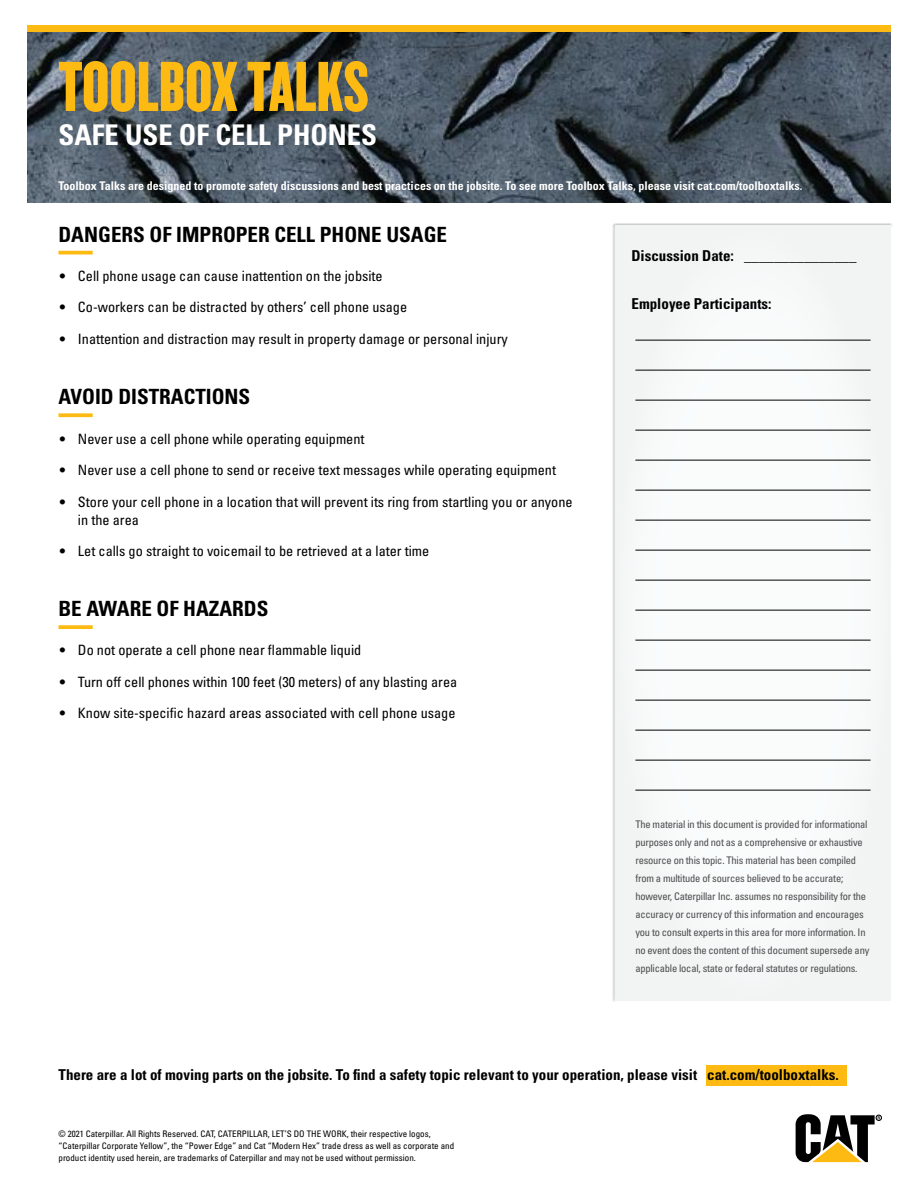
<style>
.page{position:relative;width:918px;height:1188px;background:#fff}
.page>*{position:absolute;margin:0;border:0;box-sizing:border-box;transform-origin:0 0}
.t1{font:73.65px "Knockout 68 Full Featherwt";color:#fdba12}
.t2{font:28.5px "Univers LTCYR 67 Bold Cond";color:#fff}
.t3{font:21px "Univers LTCYR 67 Bold Cond";color:#000}
.t4{font:15px "Univers LTCYR 67 Bold Cond";color:#000}
.t5{font:condensed 14.25px/18px "Univers LTCYR 57";color:#000}
.t6{font:12px "Univers LTCYR 67 Bold Cond";color:#fff}
.t7{font:condensed 10.5px/18px "Univers LTCYR 57";letter-spacing:-.02em;color:#4d4d4f}
.t8{font:condensed 9px/12px "Univers LTCYR 57";color:#000}
.s1{font-family:"Univers LTCYR 57";font-stretch:condensed}
</style>
<div class="page">
<svg style="left:27px;top:32px;width:864px;height:170px;background:#45505b"></svg>
<div style="left:27px;top:26px;width:864px;height:6px;background:#fdba12"></div>
<div style="left:615px;top:225px;width:276px;height:776px;background:#f8fafa"></div>
<hr style="left:635px;top:340px;width:236px;height:1px;background:#000">
<hr style="left:635px;top:370px;width:236px;height:1px;background:#000">
<hr style="left:635px;top:400px;width:236px;height:1px;background:#000">
<hr style="left:635px;top:430px;width:236px;height:1px;background:#000">
<hr style="left:635px;top:460px;width:236px;height:1px;background:#000">
<hr style="left:635px;top:490px;width:236px;height:1px;background:#000">
<hr style="left:635px;top:520px;width:236px;height:1px;background:#000">
<hr style="left:635px;top:550px;width:236px;height:1px;background:#000">
<hr style="left:635px;top:580px;width:236px;height:1px;background:#000">
<hr style="left:635px;top:610px;width:236px;height:1px;background:#000">
<hr style="left:635px;top:640px;width:236px;height:1px;background:#000">
<hr style="left:635px;top:670px;width:236px;height:1px;background:#000">
<hr style="left:635px;top:730px;width:236px;height:1px;background:#000">
<hr style="left:635px;top:700px;width:236px;height:1px;background:#000">
<hr style="left:635px;top:760px;width:236px;height:1px;background:#000">
<hr style="left:635px;top:790px;width:236px;height:1px;background:#000">
<svg style="left:58px;top:251px;width:35px;height:4px"></svg>
<svg style="left:58px;top:413px;width:35px;height:4px"></svg>
<svg style="left:58px;top:625px;width:35px;height:4px"></svg>
<div style="left:706px;top:1065px;width:141px;height:20px;background:#fdba12"></div>
<svg style="left:796px;top:1114px;width:86px;height:48px"></svg>
<h1 class="t1" style="left:58px;top:42px;width:312px">TOOLBOX TALKS</h1>
<h2 class="t2" style="left:58px;top:118px;width:320px">SAFE USE OF CELL PHONES</h2>
<p class="t6" style="left:58px;top:178px;width:746px">Toolbox Talks are designed to promote safety discussions and best practices on the jobsite. To see more Toolbox Talks, please visit cat.com/toolboxtalks.</p>
<h3 class="t3" style="left:58px;top:221px;width:390px">DANGERS OF IMPROPER CELL PHONE USAGE</h3>
<p class="t5" style="left:60px;top:266px;width:324px">• Cell phone usage can cause inattention on the jobsite</p>
<p class="t5" style="left:60px;top:298px;width:349px">• Co-workers can be distracted by others’ cell phone usage</p>
<p class="t5" style="left:60px;top:329px;width:449px">• Inattention and distraction may result in property damage or personal injury</p>
<h3 class="t3" style="left:58px;top:384px;width:193px">AVOID DISTRACTIONS</h3>
<p class="t5" style="left:60px;top:429px;width:306px">• Never use a cell phone while operating equipment</p>
<p class="t5" style="left:60px;top:461px;width:498px">• Never use a cell phone to send or receive text messages while operating equipment</p>
<p class="t5" style="left:78px;top:492px;width:496px;text-indent:-18px">• Store your cell phone in a location that will prevent its ring from startling you or anyone in the area</p>
<p class="t5" style="left:60px;top:542px;width:371px">• Let calls go straight to voicemail to be retrieved at a later time</p>
<h3 class="t3" style="left:58px;top:596px;width:211px">BE AWARE OF HAZARDS</h3>
<p class="t5" style="left:60px;top:641px;width:303px">• Do not operate a cell phone near flammable liquid</p>
<p class="t5" style="left:60px;top:673px;width:399px">• Turn off cell phones within 100 feet (30 meters) of any blasting area</p>
<p class="t5" style="left:60px;top:704px;width:397px">• Know site-specific hazard areas associated with cell phone usage</p>
<p class="t4" style="left:632px;top:246px;width:226px">Discussion Date: <span class="s1">_______________</span></p>
<p class="t4" style="left:632px;top:295px;width:141px">Employee Participants:</p>
<p class="t7" style="left:635px;top:815px;width:235px">The material in this document is provided for informational purposes only and not as a comprehensive or exhaustive resource on this topic. This material has been compiled from a multitude of sources believed to be accurate; however, Caterpillar Inc. assumes no responsibility for the accuracy or currency of this information and encourages you to consult experts in this area for more information. In no event does the content of this document supersede any applicable local, state or federal statutes or regulations.</p>
<p class="t4" style="left:58px;top:1065px;width:782px">There are a lot of moving parts on the jobsite. To find a safety topic relevant to your operation, please visit cat.com/toolboxtalks.</p>
<p class="t8" style="left:58px;top:1128px;width:397px">© 2021 Caterpillar. All Rights Reserved. CAT, CATERPILLAR, LET’S DO THE WORK, their respective logos, “Caterpillar Corporate Yellow”, the “Power Edge” and Cat “Modern Hex” trade dress as well as corporate and product identity used herein, are trademarks of Caterpillar and may not be used without permission.</p>
</div>
